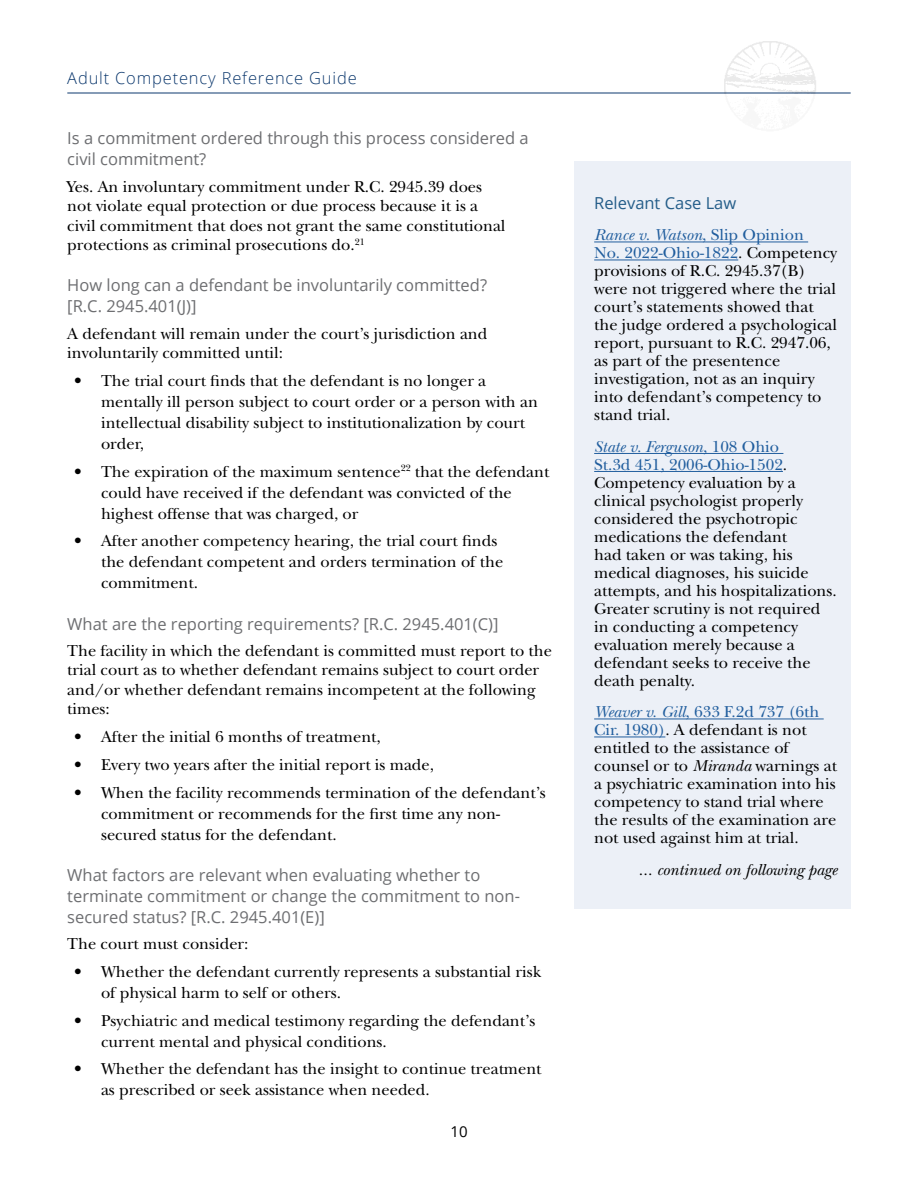
<style>
.page{position:relative;width:918px;height:1188px;background:#fff}
.page>*{position:absolute;margin:0;border:0;box-sizing:border-box;transform-origin:0 0}
.Bullets{font:16.5px/21px "New Baskerville Std";color:#000}
.Sidebar_Body{font:16.5px/18px "New Baskerville Std";color:#000}
.First_Para{font:16.5px/19.5px "New Baskerville Std";color:#000}
.t1{font:16.5px/21px "Open Sans";color:#6d6e71}
.t2{font:300 16.5px "Open Sans";letter-spacing:.05em;color:#0d396e}
.Sidebar_Body-2{font:italic 16.5px "New Baskerville Std";color:#000}
.Sidebar_Header{font:16.5px "Open Sans";color:#245d89}
.t3{font:15px "Open Sans";color:#000}
.s1{font-style:italic;color:#215e9e}
.s2{color:#215e9e}
.s3{font-style:italic}
</style>
<div class="page">
<hr style="left:67px;top:93px;width:784px;height:1px;background:#0d396e">
<img style="left:720px;top:41px;width:101px;height:53px">
<div style="left:574px;top:162px;width:277px;height:747px;background:#ecf0f7"></div>
<hr style="left:594px;top:242px;width:214px;height:1px;background:#215e9e">
<hr style="left:594px;top:260px;width:144px;height:1px;background:#215e9e">
<hr style="left:594px;top:453px;width:189px;height:1px;background:#215e9e">
<hr style="left:594px;top:471px;width:189px;height:1px;background:#215e9e">
<hr style="left:594px;top:719px;width:230px;height:1px;background:#215e9e">
<hr style="left:594px;top:737px;width:71px;height:1px;background:#215e9e">
<p class="t2" style="left:67px;top:67px;width:291px">Adult Competency Reference Guide</p>
<h2 class="t1" style="left:67px;top:127px;width:463px">Is a commitment ordered through this process considered a civil commitment?</h2>
<p class="First_Para" style="left:67px;top:177px;width:440px">Yes. An involuntary commitment under R.C. 2945.39 does not violate equal protection or due process because it is a civil commitment that does not grant the same constitutional protections as criminal prosecutions do.<sup>21</sup></p>
<h2 class="t1" style="left:67px;top:274px;width:421px">How long can a defendant be involuntarily committed? [R.C. 2945.401(J)]</h2>
<p class="First_Para" style="left:67px;top:324px;width:422px">A defendant will remain under the court’s jurisdiction and involuntarily committed until:</p>
<p class="Bullets" style="left:101px;top:370px;width:438px;text-indent:-27px">• The trial court finds that the defendant is no longer a mentally ill person subject to court order or a person with an intellectual disability subject to institutionalization by court order,</p>
<p class="Bullets" style="left:101px;top:461px;width:450px;text-indent:-27px">• The expiration of the maximum sentence<sup>22</sup> that the defendant could have received if the defendant was convicted of the highest offense that was charged, or</p>
<p class="Bullets" style="left:101px;top:531px;width:404px;text-indent:-27px">• After another competency hearing, the trial court finds the defendant competent and orders termination of the commitment.</p>
<h2 class="t1" style="left:67px;top:613px;width:433px">What are the reporting requirements? [R.C. 2945.401(C)]</h2>
<p class="First_Para" style="left:67px;top:641px;width:486px">The facility in which the defendant is committed must report to the trial court as to whether defendant remains subject to court order and/or whether defendant remains incompetent at the following times:</p>
<p class="Bullets" style="left:74px;top:726px;width:308px">• After the initial 6 months of treatment,</p>
<p class="Bullets" style="left:74px;top:754px;width:361px">• Every two years after the initial report is made,</p>
<p class="Bullets" style="left:101px;top:782px;width:446px;text-indent:-27px">• When the facility recommends termination of the defendant’s commitment or recommends for the first time any non&shy;secured status for the defendant.</p>
<h2 class="t1" style="left:67px;top:864px;width:454px">What factors are relevant when evaluating whether to terminate commitment or change the commitment to non&shy;secured status? [R.C. 2945.401(E)]</h2>
<p class="First_Para" style="left:67px;top:934px;width:183px">The court must consider:</p>
<p class="Bullets" style="left:101px;top:961px;width:442px;text-indent:-27px">• Whether the defendant currently represents a substantial risk of physical harm to self or others.</p>
<p class="Bullets" style="left:101px;top:1010px;width:436px;text-indent:-27px">• Psychiatric and medical testimony regarding the defendant’s current mental and physical conditions.</p>
<p class="Bullets" style="left:101px;top:1059px;width:442px;text-indent:-27px">• Whether the defendant has the insight to continue treatment as prescribed or seek assistance when needed.</p>
<p class="t3" style="left:450px;top:1121px;width:19px">10</p>
<h4 class="Sidebar_Header" style="left:594px;top:192px;width:144px">Relevant Case Law</h4>
<p class="Sidebar_Body" style="left:594px;top:226px;width:245px"><span class="s1">Rance v. Watson</span><span class="s2">, Slip Opinion<br>No. 2022-Ohio-1822</span>. Competency provisions of R.C. 2945.37(B) were not triggered where the trial court’s statements showed that the judge ordered a psychological report, pursuant to R.C. 2947.06, as part of the presentence investigation, not as an inquiry into defendant’s competency to stand trial.</p>
<p class="Sidebar_Body" style="left:594px;top:438px;width:244px"><span class="s1">State v. Ferguson</span><span class="s2">, 108 Ohio<br>St.3d 451, 2006-Ohio-1502</span>.<br>Competency evaluation by a clinical psychologist properly considered the psychotropic medications the defendant<br>had taken or was taking, his medical diagnoses, his suicide attempts, and his hospitalizations.<br>Greater scrutiny is not required in conducting a competency evaluation merely because a defendant seeks to receive the death penalty.</p>
<p class="Sidebar_Body" style="left:594px;top:703px;width:244px"><span class="s1">Weaver v. Gill</span><span class="s2">, 633 F.2d 737 (6th<br>Cir. 1980)</span>. A defendant is not entitled to the assistance of counsel or to <span class="s3">Miranda</span> warnings at a psychiatric examination into his competency to stand trial where the results of the examination are not used against him at trial.</p>
<p class="Sidebar_Body-2" style="left:639px;top:860px;width:200px">... continued on following page</p>
</div>
